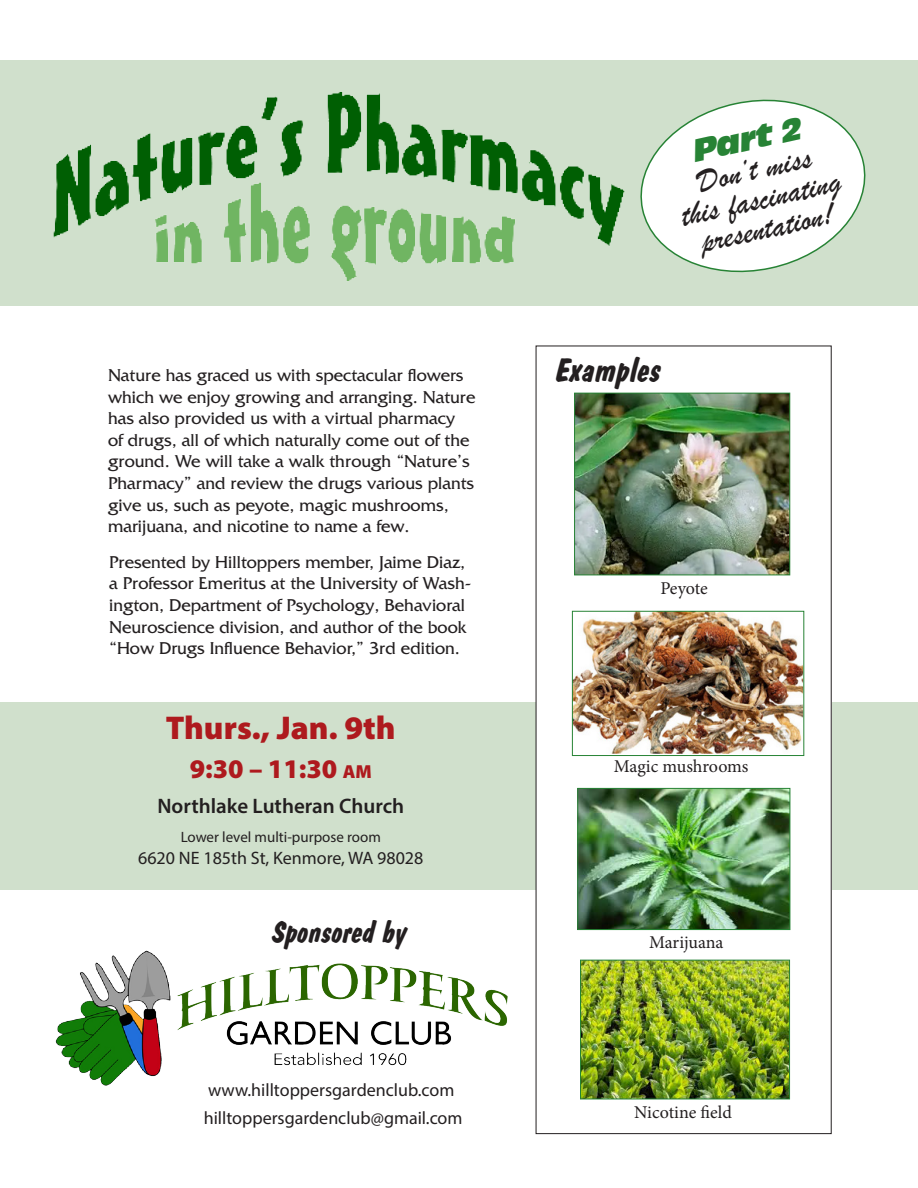
<style>
.page{position:relative;width:918px;height:1188px;background:#fff}
.page>*{position:absolute;margin:0;border:0;box-sizing:border-box;transform-origin:0 0}
.t1{font:33px "Brush Script";color:#231f20}
.t2{font:900 33px "Myriad Pro";color:#ae1a1e}
.t3{font:700 33px "Dom Diagonal BT";color:#231f20}
.t4{font:33px "Antique Oli T Comp Ital";color:#278335}
.t5{font:700 30px "Dom Diagonal BT";color:#231f20}
.t6{font:900 27px "Myriad Pro";color:#ae1a1e}
.t7{font:600 21px "Myriad Pro";color:#231f20}
.t8{font:18px/21.6px "Friz Quadrata";color:#231f20}
.t9{font:18px "Myriad Pro";color:#231f20}
.t10{font:18px "Minion Pro";letter-spacing:-.005em;color:#231f20}
.t11{font:15px "Myriad Pro";color:#231f20}
.s1{font-size:18.9px}
</style>
<div class="page">
<div style="left:0;top:702px;width:918px;height:188px;background:#d0e0cc"></div>
<div style="left:0;top:60px;width:918px;height:246px;background:#d0e0cc"></div>
<img style="left:53px;top:92px;width:572px;height:189px">
<div style="left:536px;top:346px;width:295px;height:788px;background:#fff"></div>
<img style="left:55px;top:950px;width:453px;height:136px">
<svg style="left:640px;top:99px;width:226px;height:174px"></svg>
<img style="left:574px;top:613px;width:228px;height:141px">
<div style="left:572px;top:611px;width:232px;height:145px;border:1px solid #278335"></div>
<img style="left:579px;top:790px;width:209px;height:138px">
<div style="left:577px;top:788px;width:213px;height:142px;border:1px solid #278335"></div>
<img style="left:576px;top:395px;width:212px;height:178px">
<div style="left:574px;top:393px;width:216px;height:182px;border:1px solid #278335"></div>
<img style="left:582px;top:962px;width:206px;height:135px">
<div style="left:580px;top:960px;width:210px;height:139px;border:1px solid #278335"></div>
<p class="t8" style="left:108px;top:364px;width:369px">Nature has graced us with spectacular flowers which we enjoy growing and arranging. Nature has also provided us with a virtual pharmacy<br>of drugs, all of which naturally come out of the ground. We will take a walk through “Nature’s Pharmacy” and review the drugs various plants give us, such as peyote, magic mushrooms, marijuana, and nicotine to name a few.</p>
<p class="t8" style="left:109px;top:551px;width:364px">Presented by Hilltoppers member, Jaime Diaz, a Professor Emeritus at the University of Wash&shy;ington, Department of Psychology, Behavioral Neuroscience division, and author of the book “How Drugs Influence Behavior,” 3rd edition.</p>
<p class="t2" style="left:166px;top:709px;width:231px">Thurs., Jan. 9th</p>
<p class="t6" style="left:190px;top:753px;width:184px">9:30 – 11:30 <span class="s1">am</span></p>
<p class="t7" style="left:157px;top:793px;width:248px">Northlake Lutheran Church</p>
<p class="t11" style="left:181px;top:828px;width:202px">Lower level multi-purpose room</p>
<p class="t9" style="left:138px;top:847px;width:287px">6620 NE 185th St, Kenmore, WA 98028</p>
<p class="t5" style="left:273px;top:914px;width:136px">Sponsored by</p>
<p class="t9" style="left:208px;top:1079px;width:248px">www.hilltoppersgardenclub.com</p>
<p class="t9" style="left:204px;top:1107px;width:260px">hilltoppersgardenclub@gmail.com</p>
<p class="t4" style="left:689px;top:133px;width:113px;rotate:-13deg">Part 2</p>
<p class="t1" style="left:693px;top:161px;width:118px;rotate:-13deg">Don’t miss</p>
<p class="t1" style="left:676px;top:196px;width:164px;rotate:-13deg">this fascinating</p>
<p class="t1" style="left:696px;top:222px;width:137px;rotate:-13deg">presentation!</p>
<p class="t3" style="left:556px;top:349px;width:107px">Examples</p>
<p class="t10" style="left:660px;top:576px;width:49px">Peyote</p>
<p class="t10" style="left:614px;top:755px;width:136px">Magic mushrooms</p>
<p class="t10" style="left:649px;top:931px;width:76px">Marijuana</p>
<p class="t10" style="left:634px;top:1101px;width:99px">Nicotine field</p>
</div>
